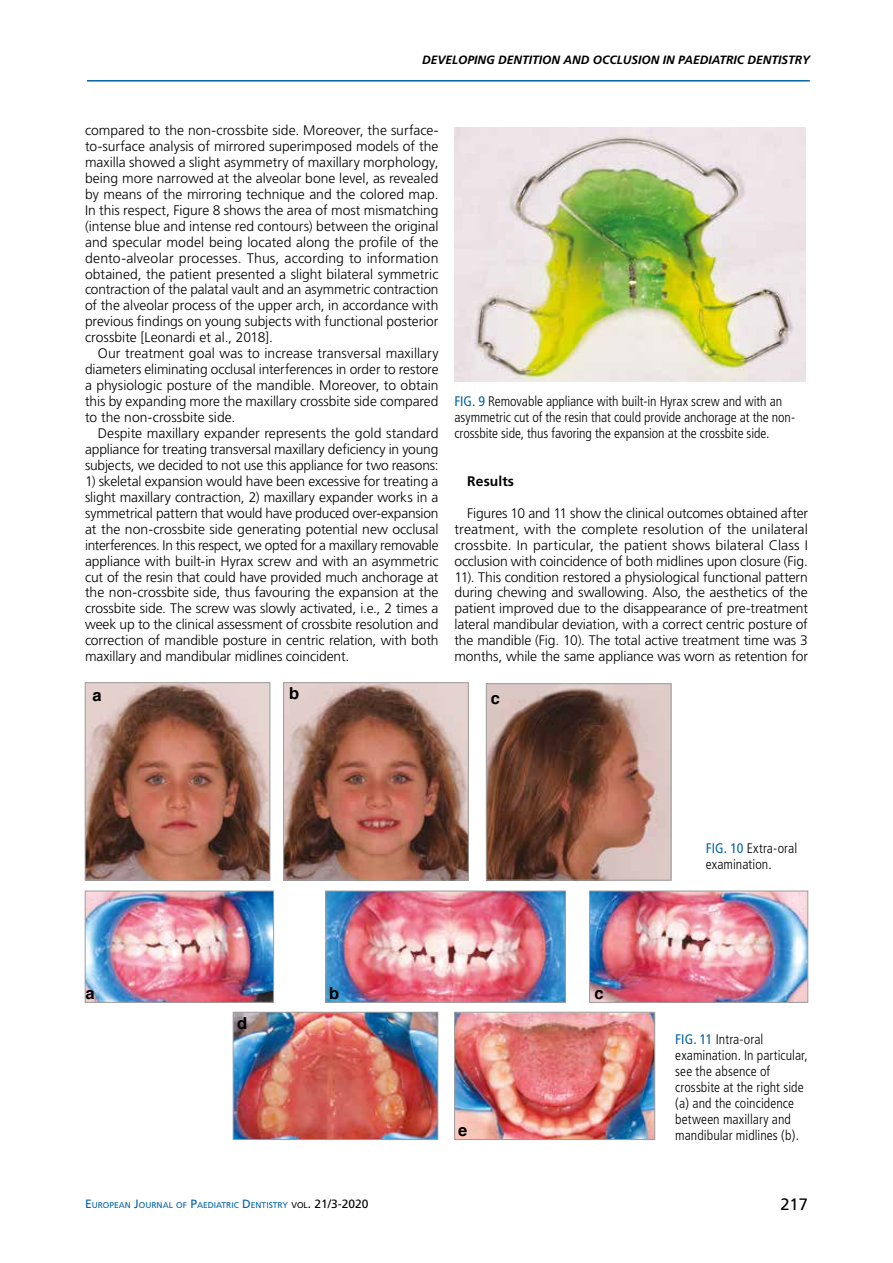
<style>
.page{position:relative;width:893px;height:1263px;background:#fff}
.page>*{position:absolute;margin:0;border:0;box-sizing:border-box;transform-origin:0 0}
.t1{font:700 16.5px "Helvetica";color:#000}
.t2{font:16.5px "Frutiger";color:#000}
.t3{font:300 13.8px/15.9px "Frutiger LT Std";letter-spacing:-.01em;color:#000;text-align:justify}
.t4{font:300 condensed 13.8px/15.9px "Frutiger";color:#000}
.t5{font:700 13.8px "Frutiger";letter-spacing:.005em;color:#000}
.t6{font:italic 700 12px "Frutiger";color:#000}
.t7{font:8.4px "Frutiger";color:#0063a5}
.s1{font-weight:400;color:#0063a5}
.s2{font-size:12px}
.s3{color:#000}
.s4{font-size:12px;color:#000}
</style>
<div class="page">
<hr style="left:87px;top:80px;width:723px;height:2px;background:#0063a5">
<img style="left:87px;top:684px;width:181px;height:194px">
<div style="left:85px;top:682px;width:185px;height:198px;border:1px solid #9d9d9c"></div>
<img style="left:454px;top:128px;width:352px;height:253px">
<img style="left:285px;top:684px;width:181px;height:194px">
<div style="left:283px;top:682px;width:185px;height:198px;border:1px solid #9d9d9c"></div>
<img style="left:488px;top:686px;width:181px;height:192px">
<div style="left:486px;top:684px;width:185px;height:196px;border:1px solid #9d9d9c"></div>
<img style="left:87px;top:893px;width:185px;height:107px">
<div style="left:85px;top:891px;width:189px;height:111px;border:1px solid #9d9d9c"></div>
<img style="left:456px;top:1014px;width:197px;height:124px">
<div style="left:454px;top:1012px;width:201px;height:128px;border:1px solid #9d9d9c"></div>
<img style="left:328px;top:893px;width:236px;height:107px">
<div style="left:326px;top:891px;width:240px;height:111px;border:1px solid #9d9d9c"></div>
<img style="left:591px;top:893px;width:215px;height:107px">
<div style="left:589px;top:891px;width:219px;height:111px;border:1px solid #9d9d9c"></div>
<img style="left:235px;top:1014px;width:201px;height:124px">
<div style="left:233px;top:1012px;width:205px;height:128px;border:1px solid #9d9d9c"></div>
<p class="t6" style="left:422px;top:53px;width:389px">DEVELOPING DENTITION AND OCCLUSION IN PAEDIATRIC DENTISTRY</p>
<p class="t3" style="left:85px;top:122px;width:355px">compared to the non-crossbite side. Moreover, the surface&shy;to-surface analysis of mirrored superimposed models of the maxilla showed a slight asymmetry of maxillary morphology, being more narrowed at the alveolar bone level, as revealed by means of the mirroring technique and the colored map.<br>In this respect, Figure 8 shows the area of most mismatching (intense blue and intense red contours) between the original and specular model being located along the profile of the dento-alveolar processes. Thus, according to information obtained, the patient presented a slight bilateral symmetric contraction of the palatal vault and an asymmetric contraction of the alveolar process of the upper arch, in accordance with previous findings on young subjects with functional posterior crossbite [Leonardi et al., 2018].</p>
<p class="t3" style="left:85px;top:346px;width:355px;text-indent:13px">Our treatment goal was to increase transversal maxillary diameters eliminating occlusal interferences in order to restore a physiologic posture of the mandible. Moreover, to obtain this by expanding more the maxillary crossbite side compared to the non-crossbite side.</p>
<p class="t3" style="left:85px;top:425px;width:355px;text-indent:13px">Despite maxillary expander represents the gold standard appliance for treating transversal maxillary deficiency in young subjects, we decided to not use this appliance for two reasons:</p>
<p class="t3" style="left:85px;top:473px;width:355px">1) skeletal expansion would have been excessive for treating a slight maxillary contraction, 2) maxillary expander works in a symmetrical pattern that would have produced over-expansion at the non-crossbite side generating potential new occlusal interferences. In this respect, we opted for a maxillary removable appliance with built-in Hyrax screw and with an asymmetric cut of the resin that could have provided much anchorage at the non-crossbite side, thus favouring the expansion at the crossbite side. The screw was slowly activated, i.e., 2 times a week up to the clinical assessment of crossbite resolution and correction of mandible posture in centric relation, with both maxillary and mandibular midlines coincident.</p>
<p class="t1" style="left:92px;top:682px;width:11px">a</p>
<p class="t1" style="left:289px;top:679px;width:12px">b</p>
<p class="t4" style="left:454px;top:394px;width:342px"><span class="s1">FIG. 9</span> Removable appliance with built-in Hyrax screw and with an asymmetric cut of the resin that could provide anchorage at the non&shy;crossbite side, thus favoring the expansion at the crossbite side.</p>
<p class="t5" style="left:467px;top:473px;width:48px">Results</p>
<p class="t3" style="left:454px;top:505px;width:355px;text-indent:13px">Figures 10 and 11 show the clinical outcomes obtained after treatment, with the complete resolution of the unilateral crossbite. In particular, the patient shows bilateral Class I occlusion with coincidence of both midlines upon closure (Fig.<br>11). This condition restored a physiological functional pattern during chewing and swallowing. Also, the aesthetics of the patient improved due to the disappearance of pre-treatment lateral mandibular deviation, with a correct centric posture of the mandible (Fig. 10). The total active treatment time was 3 months, while the same appliance was worn as retention for</p>
<p class="t1" style="left:491px;top:685px;width:11px">c</p>
<p class="t4" style="left:706px;top:840px;width:93px"><span class="s1">FIG. 10</span> Extra-oral examination.</p>
<p class="t1" style="left:86px;top:980px;width:11px">a</p>
<p class="t1" style="left:237px;top:1009px;width:12px">d</p>
<p class="t1" style="left:329px;top:980px;width:12px">b</p>
<p class="t1" style="left:594px;top:980px;width:11px">c</p>
<p class="t1" style="left:458px;top:1117px;width:11px">e</p>
<p class="t4" style="left:675px;top:1031px;width:134px"><span class="s1">FIG. 11</span> Intra-oral examination. In particular, see the absence of crossbite at the right side (a) and the coincidence between maxillary and mandibular midlines (b).</p>
<p class="t7" style="left:85px;top:1200px;width:285px"><span class="s2">E</span>UROPEAN <span class="s2">J</span>OURNAL OF <span class="s2">P</span>AE DIATRIC <span class="s2">D</span> E NTISTRY <span class="s3">VOL</span><span class="s4">. 21/3-2020</span></p>
<p class="t2" style="left:780px;top:1194px;width:29px">217</p>
</div>
